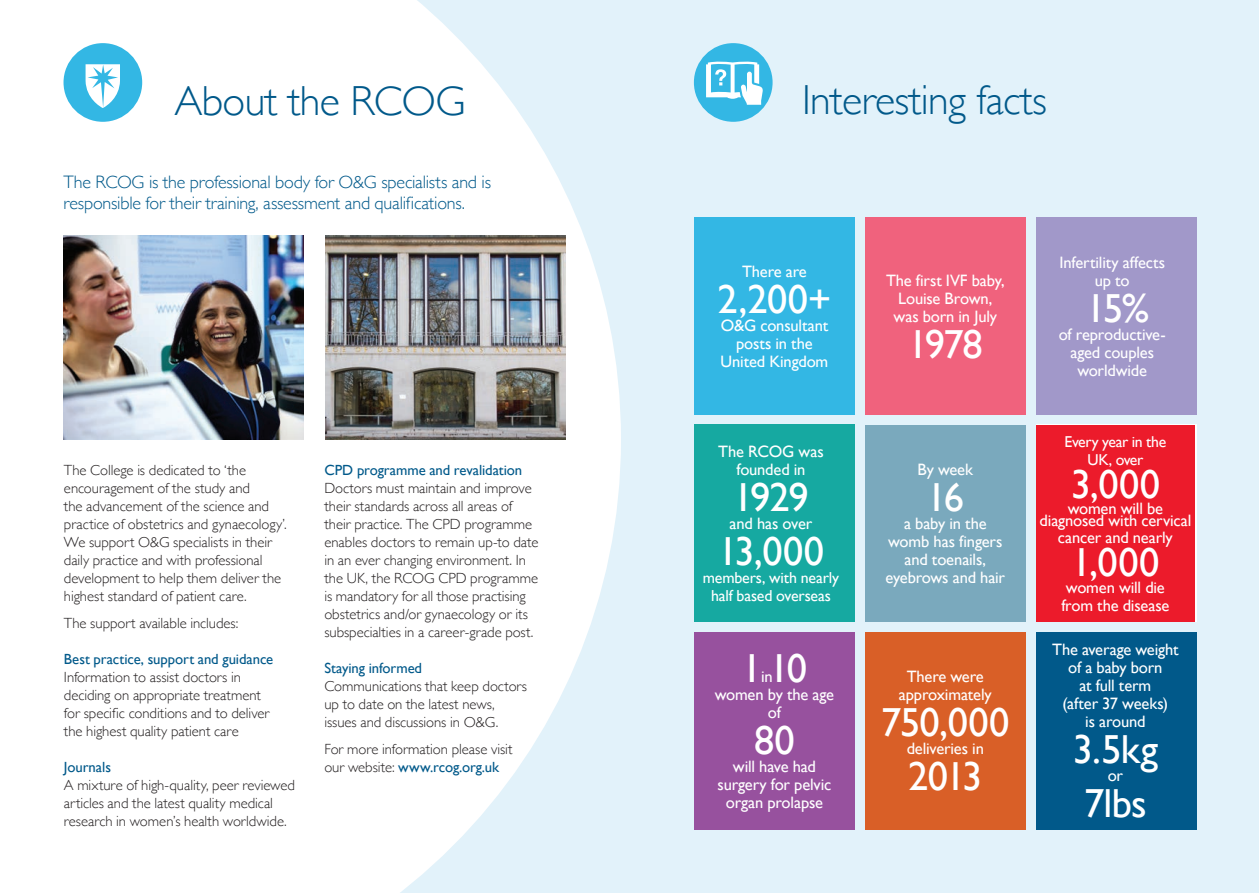
<style>
.page{position:relative;width:1259px;height:893px;background:#e2f2fa}
.page>*{position:absolute;margin:0;border:0;box-sizing:border-box;transform-origin:0 0}
.t1{font:300 42px "Gill Sans";letter-spacing:-.015em;color:#01598a}
.Body_text{font:40.5px "Gill Sans";letter-spacing:-.02em;color:#fff}
.Intro_New{font:300 18px/21px "Gill Sans";letter-spacing:-.01em;color:#01598a}
.Body_text-2{font:16.5px/18px "Gill Sans";letter-spacing:-.01em;color:#fff;text-align:center}
.Body_text-3{font:15.9px/18px "Gill Sans";letter-spacing:-.01em;color:#fff;text-align:center}
.Body_text-4{font:15.75px/17.2px "Gill Sans";letter-spacing:-.02em;color:#fff;text-align:center}
.Body_text-5{font:300 14.7px/18px "Gill Sans";letter-spacing:-.005em;color:#231f20}
.Xhead_L2{font:14.7px "Gill Sans";letter-spacing:-.005em;color:#01598a}
.s1{font-weight:400;color:#01598a}
</style>
<div class="page">
<svg style="left:0;top:0;width:621px;height:893px;background:#fbfdfe"></svg>
<img style="left:64px;top:235px;width:240px;height:204px">
<div style="left:1036px;top:217px;width:160px;height:197px;background:#a198c9"></div>
<div style="left:694px;top:425px;width:160px;height:197px;background:#16a9a1"></div>
<div style="left:694px;top:633px;width:160px;height:197px;background:#97519e"></div>
<div style="left:1036px;top:633px;width:160px;height:197px;background:#01598a"></div>
<div style="left:694px;top:43px;width:78px;height:79px;background:#33b7e4;border-radius:50%"></div>
<svg style="left:706px;top:61px;width:57px;height:44px"></svg>
<div style="left:694px;top:217px;width:160px;height:197px;background:#33b7e4"></div>
<div style="left:865px;top:425px;width:160px;height:197px;background:#7aa9bd"></div>
<div style="left:865px;top:217px;width:160px;height:197px;background:#f0627d"></div>
<div style="left:1036px;top:425px;width:158px;height:197px;background:#ec1b2b"></div>
<div style="left:865px;top:632px;width:160px;height:198px;background:#d95f27"></div>
<img style="left:326px;top:235px;width:240px;height:204px">
<div style="left:64px;top:43px;width:78px;height:79px;background:#33b7e4;border-radius:50%"></div>
<svg style="left:86px;top:64px;width:34px;height:44px"></svg>
<h1 class="t1" style="left:174px;top:68px;width:293px">About the RCOG</h1>
<p class="Intro_New" style="left:64px;top:171px;width:429px">The RCOG is the professional body for O&amp;G specialists and is responsible for their training, assessment and qualifications.</p>
<p class="Body_text-5" style="left:64px;top:460px;width:224px">The College is dedicated to ‘the encouragement of the study and<br>the advancement of the science and practice of obstetrics and gynaecology’.<br>We support O&amp;G specialists in their daily practice and with professional development to help them deliver the highest standard of patient care.</p>
<p class="Body_text-5" style="left:64px;top:613px;width:176px">The support available includes:</p>
<p class="Xhead_L2" style="left:64px;top:650px;width:211px">Best practice, support and guidance</p>
<p class="Body_text-5" style="left:64px;top:667px;width:207px">Information to assist doctors in deciding on appropriate treatment for specific conditions and to deliver the highest quality patient care</p>
<p class="Xhead_L2" style="left:64px;top:758px;width:49px">Journals</p>
<p class="Body_text-5" style="left:64px;top:775px;width:233px">A mixture of high-quality, peer reviewed articles and the latest quality medical research in women’s health worldwide.</p>
<p class="Xhead_L2" style="left:324px;top:461px;width:199px">CPD programme and revalidation</p>
<p class="Body_text-5" style="left:324px;top:478px;width:216px">Doctors must maintain and improve their standards across all areas of their practice. The CPD programme enables doctors to remain up-to date in an ever changing environment. In the UK, the RCOG CPD programme is mandatory for all those practising obstetrics and/or gynaecology or its subspecialties in a career-grade post.</p>
<p class="Xhead_L2" style="left:324px;top:659px;width:99px">Staying informed</p>
<p class="Body_text-5" style="left:324px;top:676px;width:204px">Communications that keep doctors up to date on the latest news, issues and discussions in O&amp;G.</p>
<p class="Body_text-5" style="left:324px;top:739px;width:190px">For more information please visit our website: <span class="s1">www.rcog.org.uk</span></p>
<h1 class="t1" style="left:802px;top:67px;width:246px">Interesting facts</h1>
<p class="Body_text-2" style="left:742px;top:262px;width:66px">There are</p>
<p class="Body_text" style="left:717px;top:275px;width:115px">2,200+</p>
<p class="Body_text-2" style="left:720px;top:316px;width:109px">O&amp;G consultant posts in the<br>United Kingdom</p>
<p class="Body_text-2" style="left:886px;top:271px;width:120px">The first IVF baby,<br>Louise Brown, was born in July</p>
<p class="Body_text" style="left:907px;top:320px;width:77px">1978</p>
<p class="Body_text-2" style="left:1059px;top:253px;width:107px">Infertility affects up to</p>
<p class="Body_text" style="left:1086px;top:284px;width:65px">15%</p>
<p class="Body_text-2" style="left:1058px;top:325px;width:108px">of reproductive&shy;aged couples worldwide</p>
<p class="Body_text-2" style="left:718px;top:442px;width:107px">The RCOG was founded in</p>
<p class="Body_text" style="left:733px;top:473px;width:77px">1929</p>
<p class="Body_text-2" style="left:729px;top:514px;width:84px">and has over</p>
<p class="Body_text" style="left:718px;top:527px;width:108px">13,000</p>
<p class="Body_text-3" style="left:703px;top:568px;width:138px">members, with nearly half based overseas</p>
<p class="Body_text" style="left:741px;top:644px;width:67px">110</p>
<p class="Body_text-2" style="left:761px;top:667px;width:13px">in</p>
<p class="Body_text-2" style="left:715px;top:685px;width:121px">women by the age of</p>
<p class="Body_text" style="left:754px;top:716px;width:42px">80</p>
<p class="Body_text-2" style="left:717px;top:757px;width:115px">will have had surgery for pelvic organ prolapse</p>
<p class="Body_text-2" style="left:917px;top:460px;width:57px">By week</p>
<p class="Body_text" style="left:926px;top:473px;width:39px">16</p>
<p class="Body_text-2" style="left:885px;top:514px;width:121px">a baby in the womb has fingers and toenails, eyebrows and hair</p>
<p class="Body_text-2" style="left:899px;top:667px;width:94px">There were approximately</p>
<p class="Body_text" style="left:881px;top:698px;width:130px">750,000</p>
<p class="Body_text-2" style="left:906px;top:739px;width:79px">deliveries in</p>
<p class="Body_text" style="left:908px;top:752px;width:76px">2013</p>
<p class="Body_text-4" style="left:1064px;top:433px;width:103px">Every year in the<br>UK, over</p>
<p class="Body_text" style="left:1070px;top:460px;width:91px">3,000</p>
<p class="Body_text-2" style="left:1039px;top:502px;width:153px;line-height:12px">women will be diagnosed with cervical</p>
<p class="Body_text-2" style="left:1058px;top:528px;width:116px">cancer and nearly</p>
<p class="Body_text" style="left:1071px;top:539px;width:89px">1,000</p>
<p class="Body_text-2" style="left:1061px;top:579px;width:109px;line-height:17.2px;text-align:left">women will die from the disease</p>
<p class="Body_text-2" style="left:1052px;top:640px;width:128px">The average weight of a baby born<br>at full term<br>(after 37 weeks)<br>is around</p>
<p class="Body_text" style="left:1072px;top:725px;width:87px">3.5kg</p>
<p class="Body_text-2" style="left:1107px;top:766px;width:17px">or</p>
<p class="Body_text" style="left:1084px;top:779px;width:64px">7lbs</p>
</div>
